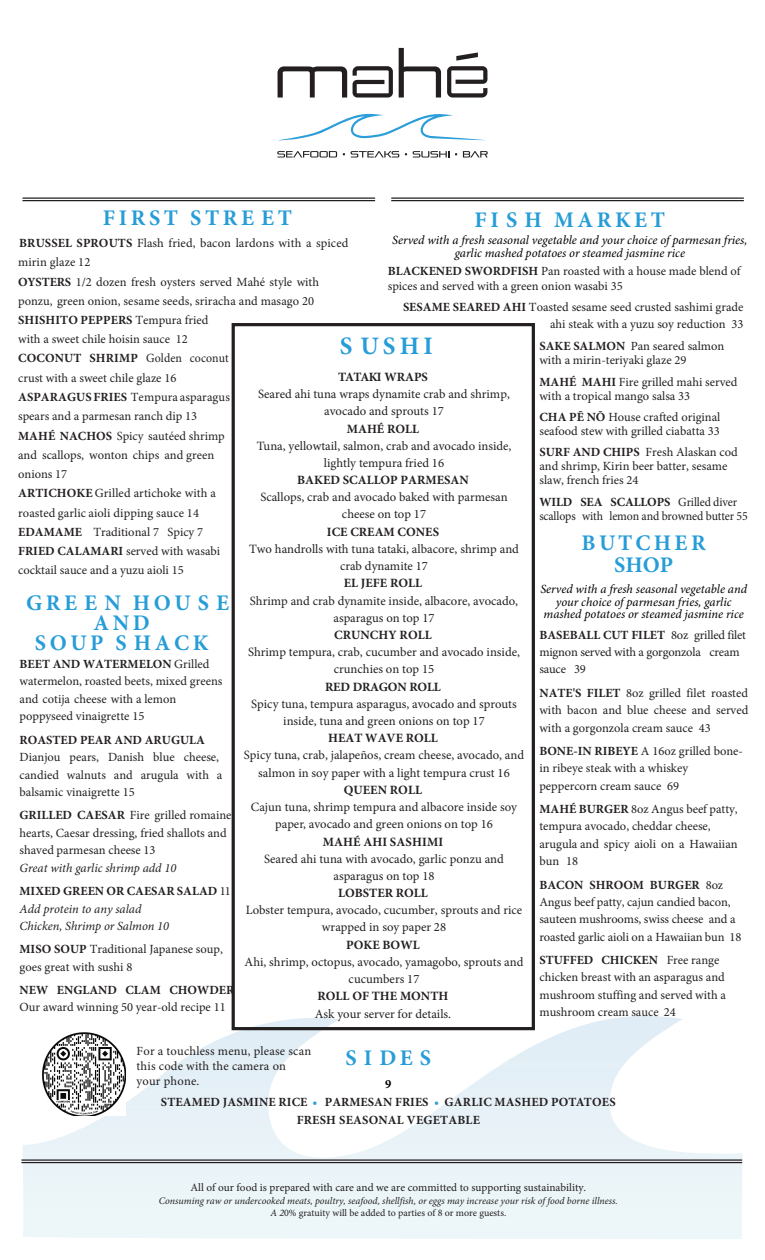
<style>
.page{position:relative;width:765px;height:1260px;background:#fff}
.page>*{position:absolute;margin:0;border:0;box-sizing:border-box;transform-origin:0 0}
.t1{font:700 25.12px "Minion Pro";color:#279dd8}
.t2{font:700 22.38px/20px "Minion Pro";letter-spacing:.16em;color:#279dd8;text-align:center}
.t3{font:12.62px/17.2px "Minion Pro";color:#231f20;text-align:center}
.t4{font:12.5px/19.2px "Minion Pro";color:#231f20}
.t5{font:italic 12.5px/12.5px "Minion Pro";color:#000;text-align:center}
.t6{font:700 12.5px/18px "Minion Pro";letter-spacing:.015em;color:#231f20;text-align:center}
.t7{font:italic 12.5px/17.5px "Minion Pro";color:#231f20}
.t8{font:12.5px/14.2px "Minion Pro";color:#231f20;scale:.95 1}
.t9{font:12.5px/15px "Minion Pro";letter-spacing:.015em;color:#221e1f}
.t10{font:11.25px "Minion Pro";color:#231f20}
.t11{font:italic 10px/11.9px "Minion Pro";color:#231f20;text-align:center}
.s1{font-weight:700}
.s2{font-style:italic}
.s3{font-weight:700;font-style:normal}
.s4{font-style:normal}
.s5{color:#000}
.s6{color:#279dd8}
.s7{color:#2e9ed9}
</style>
<div class="page">
<svg style="left:22px;top:1015px;width:720px;height:224px"></svg>
<hr style="left:22px;top:198px;width:353px;height:1px;background:#231f20">
<hr style="left:22px;top:200px;width:353px;height:1px;background:#231f20">
<hr style="left:391px;top:198px;width:353px;height:1px;background:#231f20">
<hr style="left:391px;top:200px;width:353px;height:1px;background:#231f20">
<hr style="left:21px;top:1159px;width:721px;height:2px;background:#231f20">
<hr style="left:21px;top:1162px;width:721px;height:1px;background:#231f20">
<svg style="left:278px;top:113px;width:208px;height:28px"></svg>
<svg style="left:278px;top:48px;width:209px;height:50px"></svg>
<svg style="left:277px;top:151px;width:60px;height:7px"></svg>
<svg style="left:351px;top:151px;width:48px;height:6px"></svg>
<svg style="left:413px;top:151px;width:36px;height:7px"></svg>
<svg style="left:463px;top:151px;width:25px;height:6px"></svg>
<div style="left:232px;top:323px;width:303px;height:707px;border:3px solid #231f20"></div>
<img style="left:42px;top:1032px;width:84px;height:83px">
<p class="t2" style="left:103px;top:208px;width:191px">FIRST STRE ET</p>
<p class="t4" style="left:18px;top:234px;width:332px"><span class="s1">BRUSSEL SPROUTS</span> Flash fried, bacon lardons with a spiced mirin glaze 12<br><span class="s1">OYSTERS</span> 1/2 dozen fresh oysters served Mahé style with ponzu, green onion, sesame seeds, sriracha and masago 20<br><span class="s1">SHISHITO PEPPERS</span> Tempura fried<br>with a sweet chile hoisin sauce 12<br><span class="s1">COCONUT SHRIMP</span> Golden coconut<br>crust with a sweet chile glaze 16<br><span class="s1">ASPARAGUSFRIES</span> Tempura asparagus<br>spears and a parmesan ranch dip 13<br><span class="s1">MAHÉ NACHOS</span> Spicy sautéed shrimp<br>and scallops, wonton chips and green<br>onions 17<br><span class="s1">ARTICHOKE</span> Grilled artichoke with a<br>roasted garlic aioli dipping sauce 14<br><span class="s1">EDAMAME</span> Traditional 7 Spicy 7<br><span class="s1">FRIED CALAMARI</span> served with wasabi<br>cocktail sauce and a yuzu aioli 15</p>
<p class="t2" style="left:26px;top:593px;width:205px">GREEN HOUSE<br>AND<br>SOUP S HACK</p>
<p class="t4" style="left:20px;top:655px;width:204px;line-height:17.5px"><span class="s1">BEET AND WATERMELON</span> Grilled watermelon, roasted beets, mixed greens and cotija cheese with a lemon poppyseed vinaigrette 15</p>
<p class="t4" style="left:20px;top:731px;width:204px;line-height:17.5px"><span class="s1">ROASTED PEAR AND ARUGULA<br></span>Dianjou pears, Danish blue cheese, candied walnuts and arugula with a balsamic vinaigrette 15</p>
<p class="t4" style="left:20px;top:807px;width:214px;line-height:17.4px"><span class="s1">GRILLED CAESAR</span> Fire grilled romaine hearts, Caesar dressing, fried shallots and shaved parmesan cheese 13<br><span class="s2">Great with garlic shrimp add 10</span></p>
<p class="t7" style="left:20px;top:882px;width:213px"><span class="s3">MIXED GREEN OR CAESAR SALAD</span> <span class="s4">11<br></span>Add protein to any salad<br>Chicken, Shrimp or Salmon 10</p>
<p class="t4" style="left:20px;top:941px;width:205px;line-height:17.2px"><span class="s1">MISO SOUP</span> Traditional Japanese soup, goes great with sushi 8</p>
<p class="t4" style="left:20px;top:981px;width:216px;line-height:17.2px"><span class="s1">NEW ENGLAND CLAM CHOWDER<br></span>Our award winning 50 year-old recipe 11</p>
<p class="t2" style="left:475px;top:210px;width:192px">FI S H MARKET</p>
<p class="t5" style="left:392px;top:234px;width:357px">Served with a fresh seasonal vegetable and your choice of parmesan fries, garlic mashed potatoes or steamed jasmine rice</p>
<p class="t4" style="left:388px;top:264px;width:354px;line-height:14.8px"><span class="s1">BLACKENED SWORDFISH</span> Pan roasted with a house made blend of spices and served with a green onion wasabi 35</p>
<p class="t4" style="left:403px;top:299px;width:342px;line-height:17px;text-align:right"><span class="s1">SESAME SEARED AHI</span> Toasted sesame seed crusted sashimi grade ahi steak with a yuzu soy reduction 33</p>
<p class="t4" style="left:539px;top:339px;width:186px;line-height:14.2px"><span class="s1">SAKE SALMON</span> Pan seared salmon with a mirin-teriyaki glaze 29</p>
<p class="t4" style="left:539px;top:375px;width:200px;line-height:14.1px"><span class="s1">MAHÉ MAHI</span> Fire grilled mahi served with a tropical mango salsa 33</p>
<p class="t4" style="left:539px;top:410px;width:182px;line-height:13.8px"><span class="s1">CHA PĒ NŌ</span> House crafted original seafood stew with grilled ciabatta 33</p>
<p class="t4" style="left:539px;top:445px;width:200px;line-height:14.2px"><span class="s1">SURF AND CHIPS</span> Fresh Alaskan cod and shrimp, Kirin beer batter, sesame slaw, french fries 24</p>
<p class="t8" style="left:539px;top:495px;width:221px"><span class="s1">WILD SEA SCALLOPS</span> Grilled diver scallops with lemon and browned butter 55</p>
<p class="t2" style="left:582px;top:531px;width:126px;line-height:22.2px">B U T C H E R<br>SHOP</p>
<p class="t5" style="left:540px;top:583px;width:208px">Served with a fresh seasonal vegetable and your choice of parmesan fries, garlic mashed potatoes or steamed jasmine rice</p>
<p class="t4" style="left:539px;top:626px;width:208px;line-height:17.2px"><span class="s1">BASEBALL CUT FILET</span> 8oz grilled filet mignon served with a gorgonzola cream sauce 39</p>
<p class="t4" style="left:539px;top:684px;width:210px;line-height:17.4px;text-align:justify"><span class="s1">NATE'S FILET</span> 8oz grilled filet roasted with bacon and blue cheese and served with a gorgonzola cream sauce 43</p>
<p class="t4" style="left:539px;top:742px;width:205px;line-height:17.4px"><span class="s1">BONE-IN RIBEYE</span> A 16oz grilled bone&shy;in ribeye steak with a whiskey peppercorn cream sauce 69</p>
<p class="t4" style="left:539px;top:800px;width:200px;line-height:17.5px"><span class="s1">MAHÉ BURGER</span> 8oz Angus beef patty, tempura avocado, cheddar cheese, arugula and spicy aioli on a Hawaiian bun 18</p>
<p class="t4" style="left:539px;top:876px;width:204px;line-height:17.4px"><span class="s1">BACON SHROOM BURGER</span> 8oz Angus beef patty, cajun candied bacon, sauteen mushrooms, swiss cheese and a roasted garlic aioli on a Hawaiian bun 18</p>
<p class="t4" style="left:539px;top:951px;width:188px;line-height:17.4px"><span class="s1">STUFFED CHICKEN</span> Free range chicken breast with an asparagus and mushroom stuffing and served with a mushroom cream sauce 24</p>
<p class="t1" style="left:340px;top:329px;width:95px">S USHI</p>
<p class="t3" style="left:244px;top:368px;width:282px"><span class="s1">TATAKI WRAPS<br></span>Seared ahi tuna wraps dynamite crab and shrimp, avocado and sprouts 17<br><span class="s1">MAHÉ ROLL<br></span>Tuna, yellowtail, salmon, crab and avocado inside, lightly tempura fried 16<br><span class="s1">BAKED SCALLOP PARMESAN<br></span>Scallops, crab and avocado baked with parmesan cheese on top 17<br><span class="s1">ICE CREAM CONES<br></span>Two handrolls with tuna tataki, albacore, shrimp and crab dynamite 17<br><span class="s1">EL JEFE ROLL<br></span>Shrimp and crab dynamite inside, albacore, avocado, asparagus on top 17<br><span class="s1">CRUNCHY ROLL<br></span>Shrimp tempura, crab, cucumber and avocado inside, crunchies on top 15<br><span class="s1">RED DRAGON ROLL<br></span>Spicy tuna, tempura asparagus, avocado and sprouts inside, tuna and green onions on top 17<br><span class="s1">HEAT WAVE ROLL<br></span>Spicy tuna, crab, jalapeños, cream cheese, avocado, and salmon in soy paper with a light tempura crust 16<br><span class="s1">QUEEN ROLL<br></span>Cajun tuna, shrimp tempura and albacore inside soy paper, avocado and green onions on top 16<br><span class="s1">MAHÉ AHI SASHIMI<br></span>Seared ahi tuna with avocado, garlic ponzu and asparagus on top 18<br><span class="s1">LOBSTER ROLL<br></span>Lobster tempura, avocado, cucumber, sprouts and rice wrapped in soy paper 28<br><span class="s1">POKE BOWL<br></span>Ahi, shrimp, octopus, avocado, yamagobo, sprouts and cucumbers 17<br><span class="s1">ROLL OF THE MONTH<br></span>Ask your server for details.</p>
<h2 class="t2" style="left:345px;top:1047px;width:87px">SIDES</h2>
<p class="t6" style="left:161px;top:1075px;width:456px"><span class="s5">9<br></span>STEAMED JASMINE RICE <span class="s6">•</span> PARMESAN FRIES <span class="s7">•</span> GARLIC MASHED POTATOES<br>FRESH SEASONAL VEGETABLE</p>
<p class="t9" style="left:137px;top:1044px;width:176px">For a touchless menu, please scan this code with the camera on your phone.</p>
<p class="t10" style="left:191px;top:1180px;width:397px">All of our food is prepared with care and we are committed to supporting sustainability.</p>
<p class="t11" style="left:159px;top:1195px;width:461px">Consuming raw or undercooked meats, poultry, seafood, shellfish, or eggs may increase your risk of food borne illness.<br>A 2<span class="s4">0% gratuity will be added to parties of 8 or more guests.</span></p>
</div>
